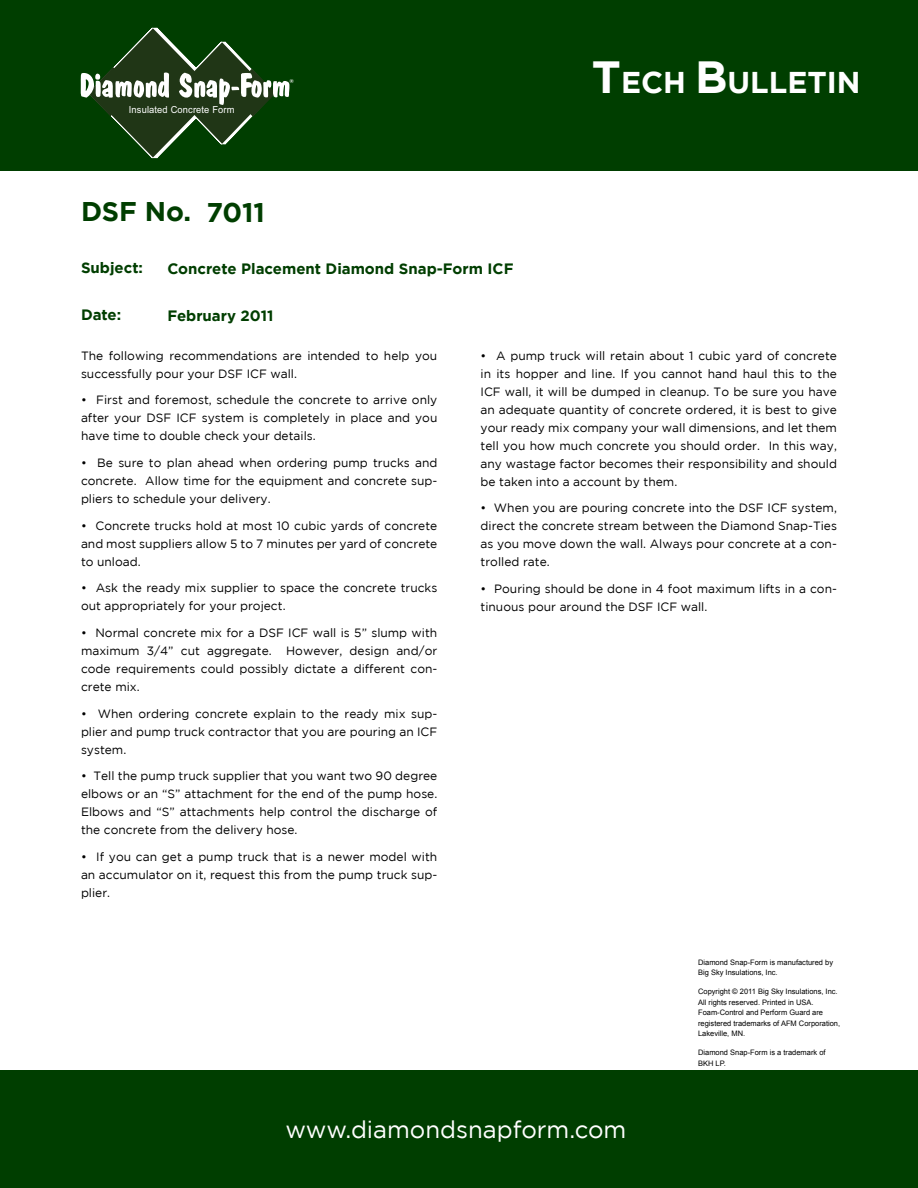
<style>
.page{position:relative;width:918px;height:1188px;background:#fff}
.page>*{position:absolute;margin:0;border:0;box-sizing:border-box;transform-origin:0 0}
.t1{font:700 30px "Gotham";color:#fff}
.t2{font:700 27px "Gotham";letter-spacing:-.005em;color:#003e00}
.t3{font:24px "Gotham";color:#fff}
.t4{font:700 15px "Gotham";color:#003e00}
.t5{font:12px/18px "Gotham";color:#000;text-align:justify}
.t6{font:9.75px "Arial";letter-spacing:.015em;color:#fff;scale:.96 1}
.t7{font:7.5px/10.5px "Arial";color:#000}
.t8{font:700 5.55px "Gotham";color:#fff;scale:.96 1}
.s1{font-size:45px}
</style>
<div class="page">
<div style="left:0;top:1070px;width:918px;height:118px;background:#003e00"></div>
<div style="left:0;top:0;width:918px;height:170px;background:#003e00"></div>
<svg style="left:81px;top:28px;width:208px;height:130px"></svg>
<p class="t6" style="left:129px;top:103px;width:112px">Insulated Concrete Form</p>
<p class="t8" style="left:290px;top:78px;width:6px">®</p>
<h2 class="t2" style="left:81px;top:196px;width:112px">DSF No.</h2>
<h2 class="t2" style="left:206px;top:197px;width:60px">7011</h2>
<p class="t4" style="left:81px;top:259px;width:64px">Subject:</p>
<p class="t4" style="left:81px;top:306px;width:42px">Date:</p>
<p class="t4" style="left:167px;top:260px;width:348px">Concrete Placement Diamond Snap-Form I CF</p>
<p class="t4" style="left:167px;top:307px;width:108px">February 2011</p>
<h1 class="t1" style="left:592px;top:65px;width:270px"><span class="s1">T</span>ECH <span class="s1">B</span>ulletin</h1>
<p class="t5" style="left:81px;top:346px;width:358px">The following recommendations are intended to help you successfully pour your DSF ICF wall.</p>
<p class="t5" style="left:81px;top:391px;width:358px">• First and foremost, schedule the concrete to arrive only after your DSF ICF system is completely in place and you have time to double check your details.</p>
<p class="t5" style="left:81px;top:454px;width:358px">• Be sure to plan ahead when ordering pump trucks and concrete. Allow time for the equipment and concrete sup&shy;pliers to schedule your delivery.</p>
<p class="t5" style="left:81px;top:516px;width:358px">• Concrete trucks hold at most 10 cubic yards of concrete and most suppliers allow 5 to 7 minutes per yard of concrete to unload.</p>
<p class="t5" style="left:81px;top:579px;width:358px">• Ask the ready mix supplier to space the concrete trucks out appropriately for your project.</p>
<p class="t5" style="left:81px;top:624px;width:358px">• Normal concrete mix for a DSF ICF wall is 5” slump with maximum 3/4” cut aggregate. However, design and/or code requirements could possibly dictate a different con&shy;crete mix.</p>
<p class="t5" style="left:81px;top:704px;width:358px">• When ordering concrete explain to the ready mix sup&shy;plier and pump truck contractor that you are pouring an ICF system.</p>
<p class="t5" style="left:81px;top:767px;width:358px">• Tell the pump truck supplier that you want two 90 degree elbows or an “S” attachment for the end of the pump hose.<br>Elbows and “S” attachments help control the discharge of the concrete from the delivery hose.</p>
<p class="t5" style="left:81px;top:847px;width:358px">• If you can get a pump truck that is a newer model with an accumulator on it, request this from the pump truck sup&shy;plier.</p>
<p class="t5" style="left:481px;top:346px;width:358px">• A pump truck will retain about 1 cubic yard of concrete in its hopper and line. If you cannot hand haul this to the ICF wall, it will be dumped in cleanup. To be sure you have an adequate quantity of concrete ordered, it is best to give your ready mix company your wall dimensions, and let them tell you how much concrete you should order. In this way, any wastage factor becomes their responsibility and should be taken into a account by them.</p>
<p class="t5" style="left:481px;top:499px;width:358px">• When you are pouring concrete into the DSF ICF system, direct the concrete stream between the Diamond Snap-Ties as you move down the wall. Always pour concrete at a con&shy;trolled rate.</p>
<p class="t5" style="left:481px;top:580px;width:358px">• Pouring should be done in 4 foot maximum lifts in a con&shy;tinuous pour around the DSF ICF wall.</p>
<p class="t7" style="left:698px;top:957px;width:137px">Diamond Snap-Form is manufactured by<br>Big Sky Insulations, Inc.</p>
<p class="t7" style="left:698px;top:987px;width:144px">Copyright © 2011 Big Sky Insulations, Inc.<br>All rights reserved. Printed in USA.<br>Foam-Control and Perform Guard are registered trademarks of AFM Corporation, Lakeville, MN.</p>
<p class="t7" style="left:698px;top:1048px;width:129px">Diamond Snap-Form is a trademark of<br>BKH LP.</p>
<h3 class="t3" style="left:286px;top:1116px;width:342px">www.diamondsnapform.com</h3>
</div>
